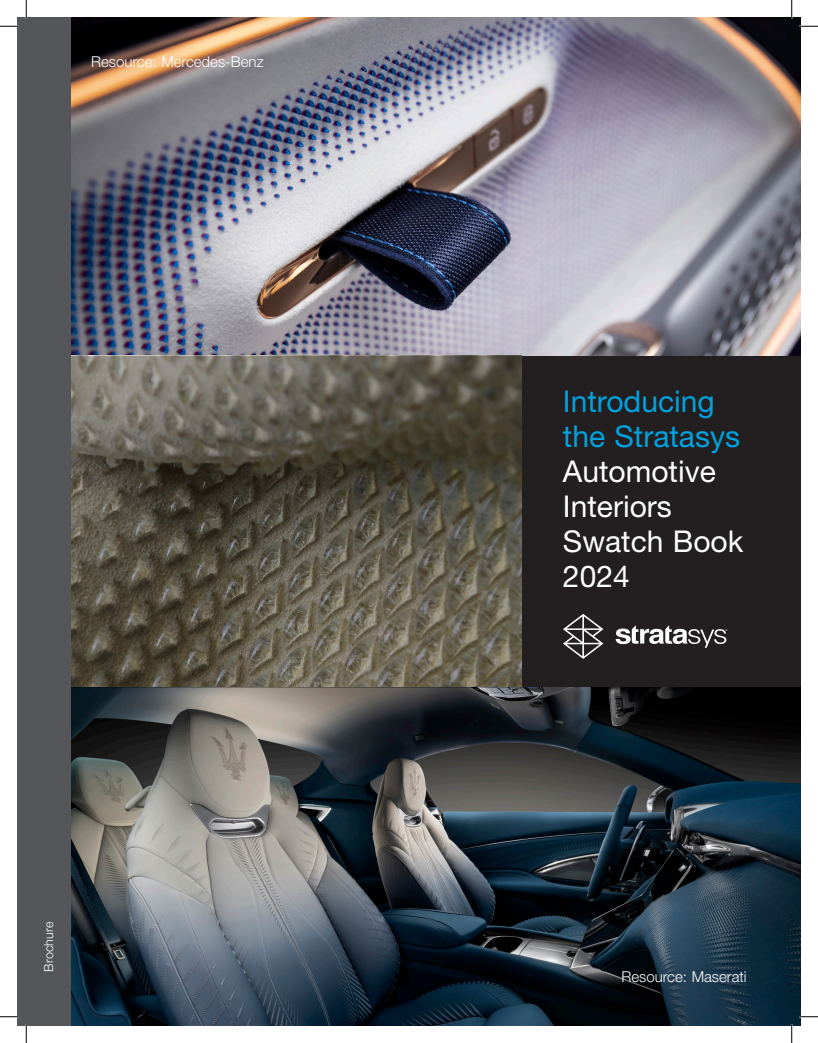
<style>
.page{position:relative;width:818px;height:1043px;background:#fff}
.page>*{position:absolute;margin:0;border:0;box-sizing:border-box;transform-origin:0 0}
.Cover_title{font:30px/35px "Helvetica Neue LT Std";color:#fff}
.Para{font:300 15px "Helvetica Neue LT Std";color:#fff}
.t1{font:300 12.5px "Helvetica Neue LT Std";letter-spacing:.005em;color:#fff}
.s1{color:#00a2df}
</style>
<div class="page">
<div style="left:17px;top:17px;width:54px;height:1008px;background:#54565a"></div>
<div style="left:521px;top:356px;width:279px;height:331px;background:#231f20"></div>
<img style="left:71px;top:17px;width:729px;height:339px">
<img style="left:71px;top:687px;width:729px;height:338px">
<svg style="left:615px;top:625px;width:112px;height:22px"></svg>
<svg style="left:563px;top:614px;width:40px;height:45px"></svg>
<svg style="left:71px;top:356px;width:450px;height:331px;background:#5d574a"></svg>
<svg style="left:0;top:25px;width:19px;height:2px"></svg>
<svg style="left:799px;top:25px;width:19px;height:2px"></svg>
<svg style="left:0;top:1016px;width:18px;height:1px"></svg>
<svg style="left:799px;top:1015px;width:19px;height:2px"></svg>
<svg style="left:25px;top:0;width:2px;height:19px"></svg>
<svg style="left:25px;top:1024px;width:2px;height:18px"></svg>
<svg style="left:790px;top:0;width:2px;height:19px"></svg>
<svg style="left:790px;top:1024px;width:2px;height:18px"></svg>
<p class="Para" style="left:91px;top:52px;width:174px">Resource: Mercedes-Benz</p>
<p class="t1" style="left:41px;top:971px;width:51px;rotate:-90deg">Brochure</p>
<p class="Cover_title" style="left:563px;top:383px;width:182px"><span class="s1">Introducing the Stratasys<br></span>Automotive<br>Interiors<br>Swatch Book<br>2024</p>
<p class="Para" style="left:621px;top:967px;width:127px">Resource: Maserati</p>
</div>
